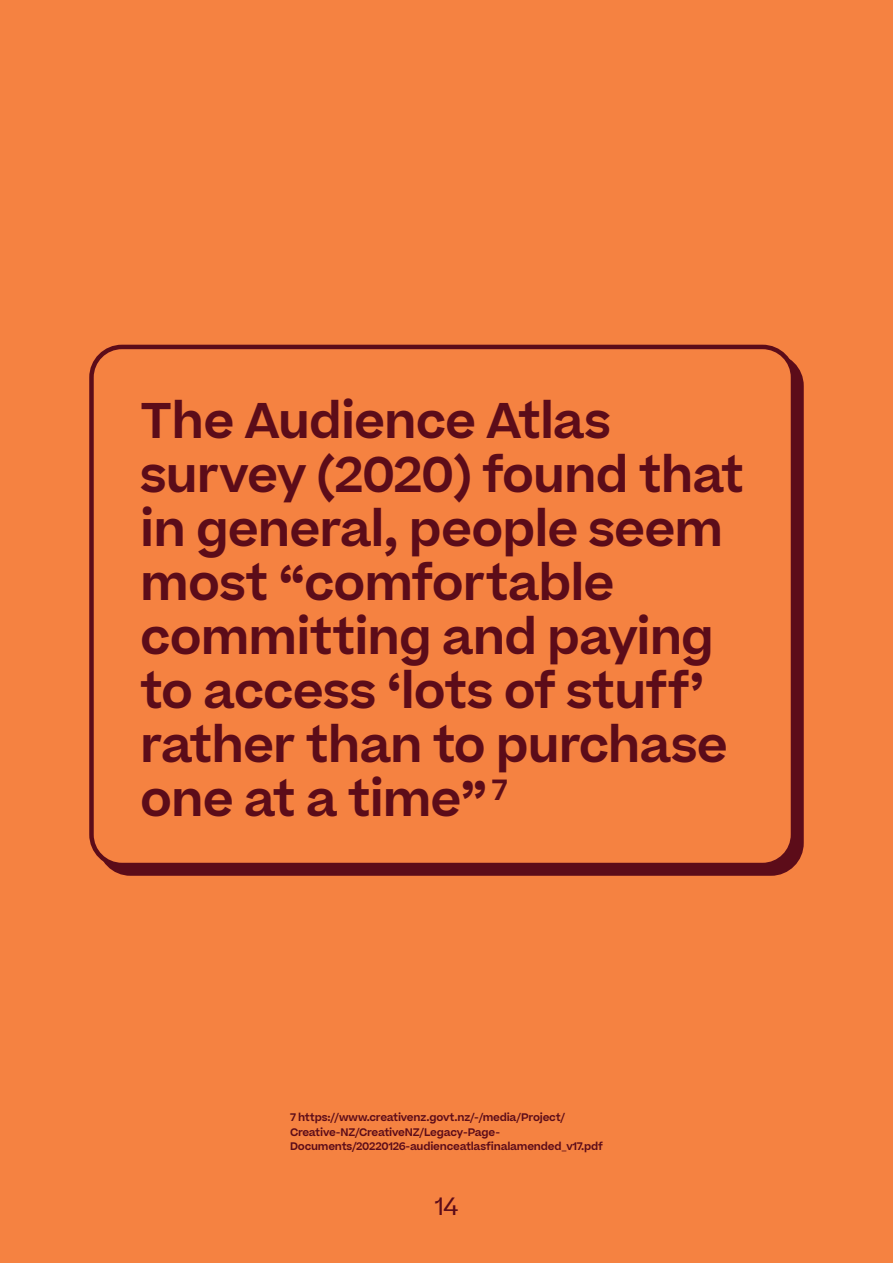
<style>
.page{position:relative;width:893px;height:1263px;background:#f58241}
.page>*{position:absolute;margin:0;border:0;box-sizing:border-box;transform-origin:0 0}
.t1{font:600 48px/54px "Beatrice";letter-spacing:-.02em;color:#5c0c19}
.t2{font:24px "Beatrice";color:#5c0c19}
.t3{font:600 10.5px/14.2px "Beatrice";letter-spacing:-.02em;color:#5c0c19}
</style>
<div class="page">
<div style="left:89px;top:345px;width:706px;height:522px;border:4px solid #5c0c19;border-radius:31px"></div>
<p class="t1" style="left:140px;top:394px;width:605px">The Audience Atlas survey (2020) found that in general, people seem most “comfortable committing and paying to access ‘lots of stuff’ rather than to purchase one at a time” <sup>7</sup></p>
<p class="t3" style="left:290px;top:1110px;width:314px">7 https://www.creativenz.govt.nz/-/media/Project/<br>Creative-NZ/CreativeNZ/Legacy-Page-<br>Documents/20220126-audienceatlasfinalamended_v17.pdf</p>
<p class="t2" style="left:435px;top:1191px;width:25px">14</p>
</div>
